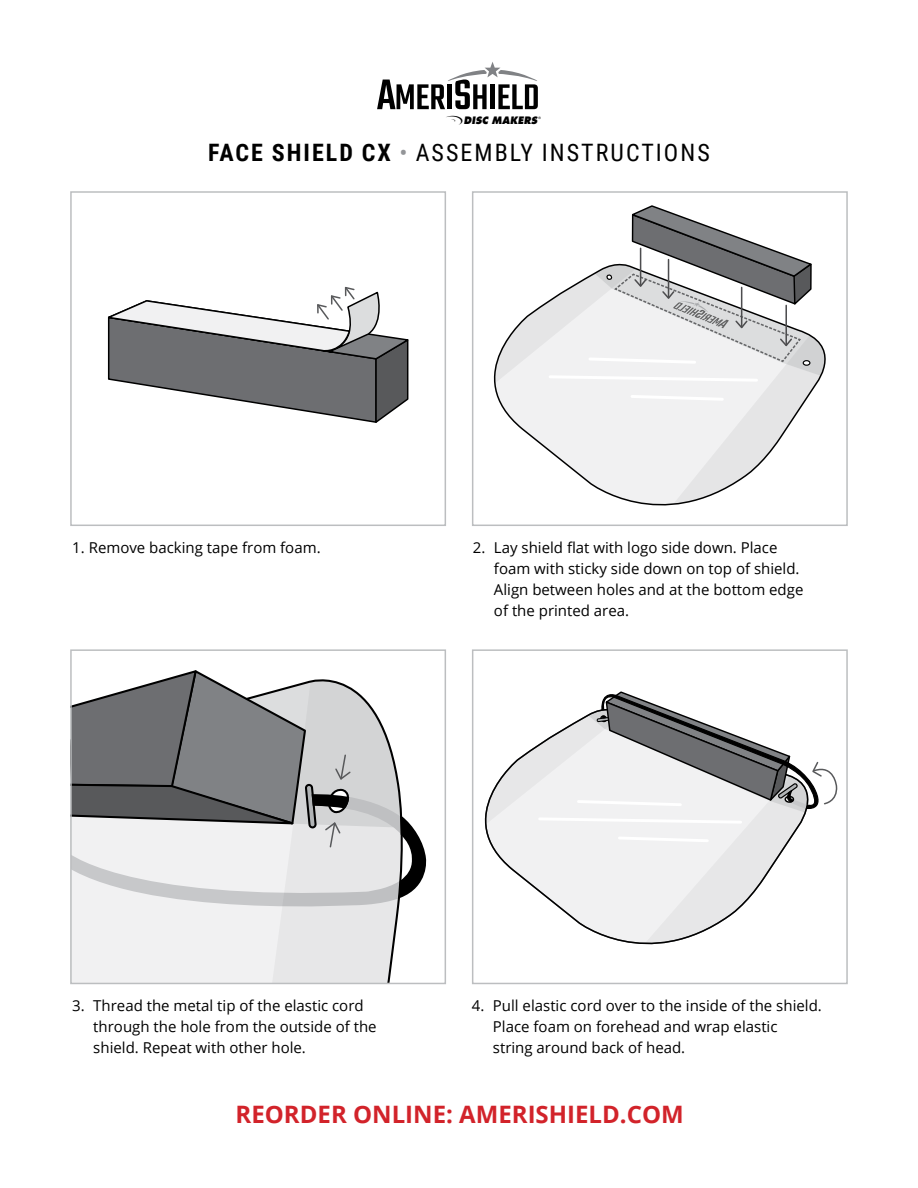
<style>
.page{position:relative;width:918px;height:1188px;background:#fff}
.page>*{position:absolute;margin:0;border:0;box-sizing:border-box;transform-origin:0 0}
.t1{font:24px "Roboto Condensed";letter-spacing:.085em;color:#000}
.t2{font:700 24px "Open Sans";color:#d2232a}
.t3{font:19.35px "Disc Makers Font 0304";color:#000;scale:.94 1}
.t4{font:15px/21px "Open Sans";color:#000}
.s1{font-weight:700}
.s2{color:#939598}
</style>
<div class="page">
<div style="left:70px;top:191px;width:376px;height:335px;border:2px solid #bcbec0"></div>
<svg style="left:377px;top:62px;width:161px;height:47px"></svg>
<svg style="left:107px;top:286px;width:302px;height:137px"></svg>
<svg style="left:73px;top:919px;width:325px;height:62px"></svg>
<svg style="left:73px;top:670px;width:354px;height:249px"></svg>
<div style="left:70px;top:649px;width:376px;height:335px;border:2px solid #bcbec0"></div>
<div style="left:472px;top:649px;width:376px;height:335px;border:2px solid #bcbec0"></div>
<svg style="left:472px;top:260px;width:371px;height:266px"></svg>
<svg style="left:480px;top:205px;width:363px;height:308px"></svg>
<div style="left:803px;top:360px;width:7px;height:6px;border:1px solid #000;border-radius:50%"></div>
<svg style="left:472px;top:690px;width:366px;height:276px"></svg>
<p class="t3" style="left:446px;top:106px;width:103px">t</p>
<h1 class="t1" style="left:208px;top:136px;width:503px"><span class="s1">FACE SHIELD CX</span> <span class="s2">•</span> ASSEMBLY INSTRUCTIONS</h1>
<p class="t4" style="left:72px;top:537px;width:250px">1. Remove backing tape from foam.</p>
<p class="t4" style="left:494px;top:537px;width:311px;text-indent:-21px">2. Lay shield flat with logo side down. Place foam with sticky side down on top of shield.<br>Align between holes and at the bottom edge of the printed area.</p>
<p class="t4" style="left:93px;top:995px;width:285px;text-indent:-21px">3. Thread the metal tip of the elastic cord through the hole from the outside of the shield. Repeat with other hole.</p>
<p class="t4" style="left:493px;top:995px;width:330px;text-indent:-21px">4. Pull elastic cord over to the inside of the shield.<br>Place foam on forehead and wrap elastic<br>string around back of head.</p>
<h1 class="t2" style="left:236px;top:1097px;width:450px">REORDER ONLINE: AMERISHIELD.COM</h1>
</div>
